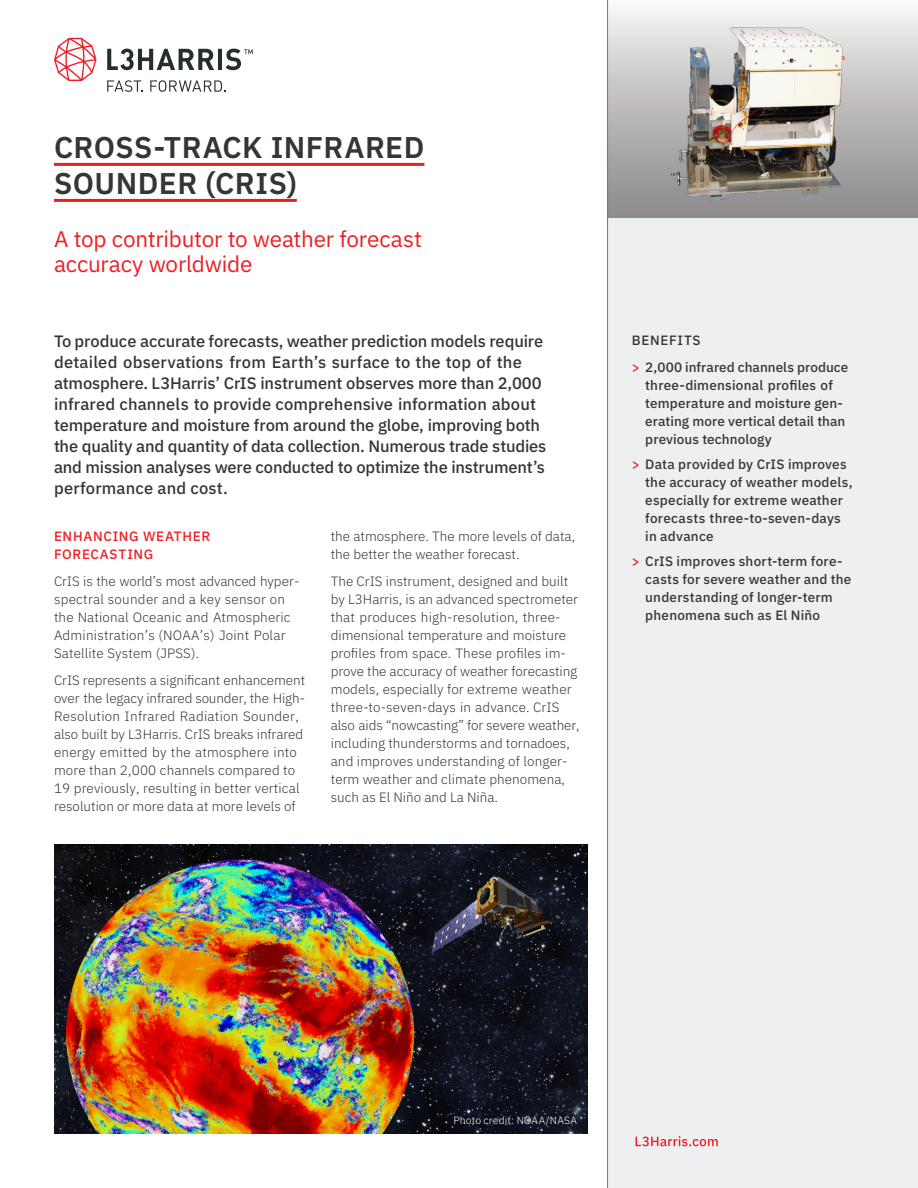
<style>
.page{position:relative;width:918px;height:1188px;background:#fff}
.page>*{position:absolute;margin:0;border:0;box-sizing:border-box;transform-origin:0 0}
.H1___Plex_Sans_20pt{font:600 30px/36px "IBM Plex Sans";letter-spacing:.015em;color:#363536}
.H2__RED____Plex_Sans{font:22.5px/25.5px "IBM Plex Sans";letter-spacing:-.01em;color:#ee1d23}
.INTRO___Plex_Sans_Me{font:500 16.5px/21px "IBM Plex Sans";letter-spacing:-.005em;color:#363536}
.BODY___Plex_Sans_Lig{font:300 13.5px/18px "IBM Plex Sans";color:#363536}
.H3__0_0_0_93____Plex{font:500 13.5px/18px "IBM Plex Sans";letter-spacing:.015em;color:#363536}
.H3__RED____Plex_Sans{font:500 13.5px/18px "IBM Plex Sans";letter-spacing:.055em;color:#ee1d23}
.H3__0_0_0_93____Plex-2{font:500 13.5px "IBM Plex Sans";letter-spacing:.055em;color:#363536}
.CAPTION___Plex_Sans{font:300 10.5px "IBM Plex Sans";letter-spacing:.015em;color:#fff}
.s1{color:#ee1d23}
</style>
<div class="page">
<hr style="left:54px;top:163px;width:370px;height:3px;background:#ee1d23">
<hr style="left:54px;top:199px;width:243px;height:3px;background:#ee1d23">
<div style="left:608px;top:0;width:310px;height:1188px;background:#edeff0"></div>
<svg style="left:636px;top:1136px;width:82px;height:10px"></svg>
<img style="left:54px;top:845px;width:533px;height:289px">
<div style="left:608px;top:0;width:310px;height:217px;background:linear-gradient(to bottom,#f6f5f4,#898787)"></div>
<img style="left:669px;top:24px;width:179px;height:179px">
<hr style="left:607px;top:0;width:1px;height:1188px;background:#737473">
<svg style="left:54px;top:38px;width:43px;height:43px"></svg>
<svg style="left:107px;top:80px;width:36px;height:12px"></svg>
<svg style="left:150px;top:80px;width:75px;height:12px"></svg>
<svg style="left:107px;top:49px;width:146px;height:21px"></svg>
<p class="H1___Plex_Sans_20pt" style="left:54px;top:127px;width:372px">CROSS-TRACK INFRARED<br>SOUNDER (CRIS)</p>
<p class="H2__RED____Plex_Sans" style="left:54px;top:224px;width:370px">A top contributor to weather forecast accuracy worldwide</p>
<p class="INTRO___Plex_Sans_Me" style="left:54px;top:330px;width:494px">To produce accurate forecasts, weather prediction models require detailed observations from Earth’s surface to the top of the atmosphere. L3Harris’ CrIS instrument observes more than 2,000 infrared channels to provide comprehensive information about temperature and moisture from around the globe, improving both the quality and quantity of data collection. Numerous trade studies and mission analyses were conducted to optimize the instrument’s performance and cost.</p>
<p class="H3__RED____Plex_Sans" style="left:54px;top:526px;width:158px">ENHANCING WEATHER<br>FORECASTING</p>
<p class="BODY___Plex_Sans_Lig" style="left:54px;top:571px;width:247px">CrIS is the world’s most advanced hyper&shy;spectral sounder and a key sensor on the National Oceanic and Atmospheric Administration’s (NOAA’s) Joint Polar Satellite System (JPSS).</p>
<p class="BODY___Plex_Sans_Lig" style="left:54px;top:670px;width:253px">CrIS represents a significant enhancement over the legacy infrared sounder, the High-Resolution Infrared Radiation Sounder, also built by L3Harris. CrIS breaks infrared energy emitted by the atmosphere into more than 2,000 channels compared to 19 previously, resulting in better vertical resolution or more data at more levels of</p>
<p class="BODY___Plex_Sans_Lig" style="left:331px;top:526px;width:246px">the atmosphere. The more levels of data, the better the weather forecast.</p>
<p class="BODY___Plex_Sans_Lig" style="left:331px;top:571px;width:250px">The CrIS instrument, designed and built by L3Harris, is an advanced spectrometer that produces high-resolution, three&shy;dimensional temperature and moisture profiles from space. These profiles im&shy;prove the accuracy of weather forecasting models, especially for extreme weather three-to-seven-days in advance. CrIS also aids “nowcasting” for severe weather, including thunderstorms and tornadoes, and improves understanding of longer&shy;term weather and climate phenomena, such as El Niño and La Niña.</p>
<p class="H3__0_0_0_93____Plex-2" style="left:632px;top:330px;width:70px">BENEFITS</p>
<p class="H3__0_0_0_93____Plex" style="left:645px;top:357px;width:205px;text-indent:-14px"><span class="s1">&gt;</span> 2,000 infrared channels produce three-dimensional profiles of temperature and moisture gen&shy;erating more vertical detail than previous technology</p>
<p class="H3__0_0_0_93____Plex" style="left:645px;top:454px;width:209px;text-indent:-14px"><span class="s1">&gt;</span> Data provided by CrIS improves the accuracy of weather models, especially for extreme weather forecasts three-to-seven-days in advance</p>
<p class="H3__0_0_0_93____Plex" style="left:645px;top:551px;width:207px;text-indent:-14px"><span class="s1">&gt;</span> CrIS improves short-term fore&shy;casts for severe weather and the understanding of longer-term phenomena such as El Niño</p>
<p class="CAPTION___Plex_Sans" style="left:453px;top:1113px;width:125px">Photo credit: NOAA/NASA</p>
</div>
